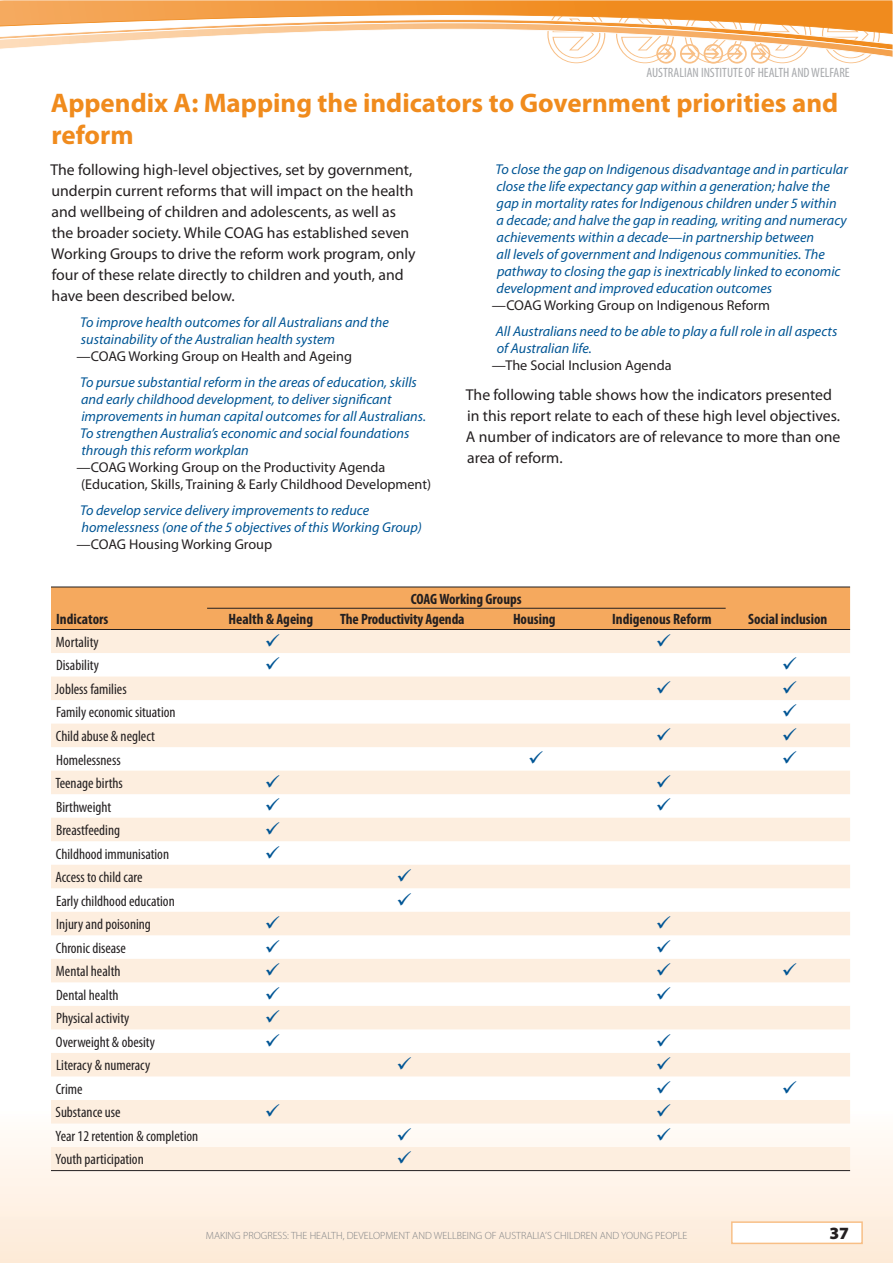
<style>
.page{position:relative;width:893px;height:1263px;background:#fff}
.page>*{position:absolute;margin:0;border:0;box-sizing:border-box;transform-origin:0 0}
.t1{font:700 27px/32.4px "Myriad Pro";color:#f08b1d}
.t2{font:900 17.25px "Myriad Pro";color:#231f20}
.t3{font:15.75px/21px "Myriad Pro";color:#231f20}
.t4{font:condensed 15px/23.5px "Myriad Pro";color:#231f20}
.t5{font:700 condensed 15px "Myriad Pro";color:#231f20}
.t6{font:italic 14.25px/17.1px "Myriad Pro";color:#005595}
.t7{font:14.25px/17.1px "Myriad Pro";color:#231f20}
.t8{font:condensed 13.5px "Myriad Pro";color:#a7a9ac}
.t9{font:300 10.5px "Myriad Pro";color:#808285}
</style>
<div class="page">
<div style="left:0;top:1067px;width:892px;height:196px;background:linear-gradient(to bottom,#fff,#fdead7)"></div>
<div style="left:732px;top:1222px;width:130px;height:21px;background:#fff"></div>
<div style="left:731px;top:1221px;width:132px;height:23px;border:1px solid #f8bf86"></div>
<svg style="left:0;top:0;width:892px;height:18px"></svg>
<svg style="left:0;top:18px;width:892px;height:46px"></svg>
<svg style="left:51px;top:646px;width:799px;height:524px"></svg>
<hr style="left:51px;top:1170px;width:799px;height:1px;background:#231f20">
<svg style="left:51px;top:587px;width:799px;height:59px"></svg>
<svg style="left:266px;top:657px;width:13px;height:13px"></svg>
<svg style="left:783px;top:657px;width:13px;height:13px"></svg>
<svg style="left:657px;top:681px;width:13px;height:12px"></svg>
<svg style="left:783px;top:681px;width:13px;height:12px"></svg>
<svg style="left:783px;top:704px;width:13px;height:13px"></svg>
<svg style="left:657px;top:728px;width:13px;height:12px"></svg>
<svg style="left:783px;top:728px;width:13px;height:12px"></svg>
<svg style="left:530px;top:751px;width:13px;height:13px"></svg>
<svg style="left:783px;top:751px;width:13px;height:13px"></svg>
<svg style="left:266px;top:775px;width:13px;height:13px"></svg>
<svg style="left:657px;top:775px;width:13px;height:13px"></svg>
<svg style="left:266px;top:799px;width:13px;height:12px"></svg>
<svg style="left:657px;top:799px;width:13px;height:12px"></svg>
<svg style="left:266px;top:822px;width:13px;height:13px"></svg>
<svg style="left:266px;top:846px;width:13px;height:12px"></svg>
<svg style="left:398px;top:869px;width:13px;height:13px"></svg>
<svg style="left:398px;top:893px;width:13px;height:12px"></svg>
<svg style="left:266px;top:916px;width:13px;height:13px"></svg>
<svg style="left:657px;top:916px;width:13px;height:13px"></svg>
<svg style="left:266px;top:940px;width:13px;height:12px"></svg>
<svg style="left:657px;top:940px;width:13px;height:12px"></svg>
<svg style="left:266px;top:963px;width:13px;height:13px"></svg>
<svg style="left:657px;top:963px;width:13px;height:13px"></svg>
<svg style="left:783px;top:963px;width:13px;height:13px"></svg>
<svg style="left:266px;top:987px;width:13px;height:12px"></svg>
<svg style="left:657px;top:987px;width:13px;height:12px"></svg>
<svg style="left:266px;top:1010px;width:13px;height:13px"></svg>
<svg style="left:266px;top:1034px;width:13px;height:12px"></svg>
<svg style="left:657px;top:1034px;width:13px;height:12px"></svg>
<svg style="left:398px;top:1057px;width:13px;height:13px"></svg>
<svg style="left:657px;top:1057px;width:13px;height:13px"></svg>
<svg style="left:657px;top:1081px;width:13px;height:12px"></svg>
<svg style="left:783px;top:1081px;width:13px;height:12px"></svg>
<svg style="left:266px;top:1104px;width:13px;height:13px"></svg>
<svg style="left:657px;top:1104px;width:13px;height:13px"></svg>
<svg style="left:398px;top:1128px;width:13px;height:12px"></svg>
<svg style="left:657px;top:1128px;width:13px;height:12px"></svg>
<svg style="left:398px;top:1151px;width:13px;height:13px"></svg>
<p class="t8" style="left:646px;top:68px;width:205px">AUSTRALIAN INSTITUTE OF HEALTH AND WELFARE</p>
<h1 class="t1" style="left:51px;top:89px;width:789px">Appendix A: Mapping the indicators to Government priorities and reform</h1>
<p class="t3" style="left:50px;top:161px;width:367px">The following high-level objectives, set by government, underpin current reforms that will impact on the health and wellbeing of children and adolescents, as well as the broader society. While COAG has established seven Working Groups to drive the reform work program, only four of these relate directly to children and youth, and have been described below.</p>
<p class="t6" style="left:80px;top:315px;width:310px">To improve health outcomes for all Australians and the sustainability of the Australian health system</p>
<p class="t7" style="left:76px;top:349px;width:277px">—COAG Working Group on Health and Ageing</p>
<p class="t6" style="left:80px;top:375px;width:347px">To pursue substantial reform in the areas of education, skills and early childhood development, to deliver significant improvements in human capital outcomes for all Australians.<br>To strengthen Australia’s economic and social foundations through this reform workplan</p>
<p class="t7" style="left:81px;top:460px;width:352px;text-indent:-5px">—COAG Working Group on the Productivity Agenda (Education, Skills, Training &amp; Early Childhood Development)</p>
<p class="t6" style="left:80px;top:503px;width:343px">To develop service delivery improvements to reduce homelessness (one of the 5 objectives of this Working Group)</p>
<p class="t7" style="left:76px;top:537px;width:197px">—COAG Housing Working Group</p>
<p class="t6" style="left:496px;top:162px;width:354px">To close the gap on Indigenous disadvantage and in particular close the life expectancy gap within a generation; halve the gap in mortality rates for Indigenous children under 5 within<br>a decade; and halve the gap in reading, writing and numeracy achievements within a decade—in partnership between<br>all levels of government and Indigenous communities. The pathway to closing the gap is inextricably linked to economic development and improved education outcomes</p>
<p class="t7" style="left:492px;top:298px;width:280px">—COAG Working Group on Indigenous Reform</p>
<p class="t6" style="left:496px;top:324px;width:343px">All Australians need to be able to play a full role in all aspects of Australian life.</p>
<p class="t7" style="left:492px;top:358px;width:181px">—The Social Inclusion Agenda</p>
<p class="t3" style="left:466px;top:386px;width:376px">The following table shows how the indicators presented in this report relate to each of these high level objectives.<br>A number of indicators are of relevance to more than one area of reform.</p>
<p class="t5" style="left:411px;top:593px;width:113px">COAG Working Groups</p>
<p class="t5" style="left:56px;top:614px;width:54px">Indicators</p>
<p class="t5" style="left:229px;top:614px;width:86px">Health &amp; Ageing</p>
<p class="t5" style="left:340px;top:614px;width:126px">The Productivity Agenda</p>
<p class="t5" style="left:513px;top:614px;width:44px">Housing</p>
<p class="t5" style="left:612px;top:614px;width:101px">Indigenous Reform</p>
<p class="t5" style="left:748px;top:614px;width:81px">Social inclusion</p>
<p class="t4" style="left:55px;top:632px;width:144px">Mortality<br>Disability<br>Jobless families<br>Family economic situation<br>Child abuse &amp; neglect<br>Homelessness<br>Teenage births<br>Birthweight<br>Breastfeeding<br>Childhood immunisation<br>Access to child care<br>Early childhood education<br>Injury and poisoning<br>Chronic disease<br>Mental health<br>Dental health<br>Physical activity<br>Overweight &amp; obesity<br>Literacy &amp; numeracy<br>Crime<br>Substance use<br>Year 12 retention &amp; completion<br>Youth participation</p>
<p class="t9" style="left:206px;top:1229px;width:483px">MAKING PROGRESS: THE HEALTH, DEVELOPMENT AND WELLBEING OF AUSTRALIA’S CHILDREN AND YOUNG PEOPLE</p>
<p class="t2" style="left:829px;top:1226px;width:21px">37</p>
</div>
